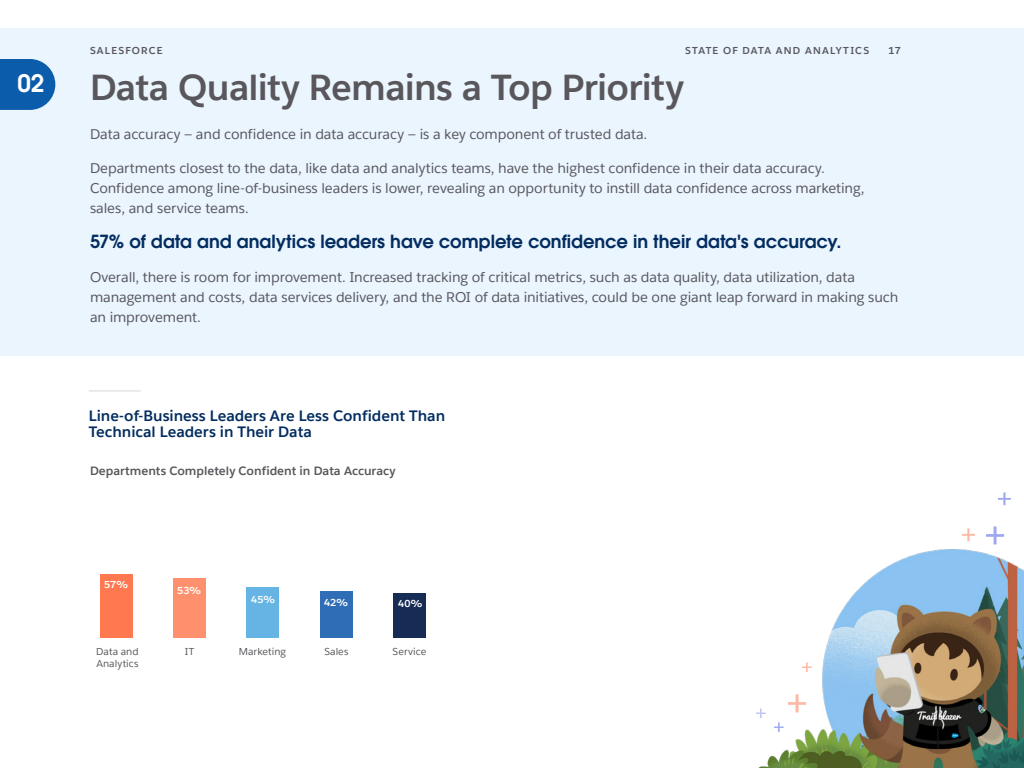
<style>
.page{position:relative;width:1024px;height:768px;background:#fff}
.page>*{position:absolute;margin:0;border:0;box-sizing:border-box;transform-origin:0 0}
.t1{font:700 36px "Salesforce Sans";letter-spacing:-.02em;color:#59575c}
.t2{font:24px "Avant Garde For Salesforce Dm";color:#fff}
.t3{font:18px "Avant Garde For Salesforce Dm";color:#032d60}
.t4{font:700 15px/16px "Salesforce Sans";letter-spacing:-.005em;color:#032d60}
.t5{font:14px/20px "Salesforce Sans";letter-spacing:-.01em;color:#59575c}
.t6{font:700 12px "Salesforce Sans";letter-spacing:-.005em;color:#59575c}
.t7{font:700 10px "Salesforce Sans";letter-spacing:.12em;color:#59575c}
.t8{font:10px/12px "Salesforce Sans";letter-spacing:.005em;color:#59575c}
.t9{font:700 10px "Salesforce Sans";color:#fff}
</style>
<div class="page">
<img style="left:758px;top:505px;width:266px;height:263px">
<svg style="left:788px;top:694px;width:18px;height:18px"></svg>
<svg style="left:986px;top:526px;width:18px;height:18px"></svg>
<svg style="left:962px;top:528px;width:13px;height:13px"></svg>
<svg style="left:998px;top:492px;width:13px;height:13px"></svg>
<svg style="left:802px;top:662px;width:10px;height:10px"></svg>
<svg style="left:774px;top:722px;width:10px;height:10px"></svg>
<svg style="left:756px;top:708px;width:10px;height:10px"></svg>
<div style="left:0;top:28px;width:1024px;height:328px;background:#eaf5fe"></div>
<hr style="left:89px;top:390px;width:52px;height:1px;background:#7a787d">
<svg style="left:0;top:59px;width:55px;height:51px;background:#206ab2"></svg>
<div style="left:320px;top:591px;width:33px;height:47px;background:#2f6db6"></div>
<div style="left:246px;top:587px;width:33px;height:51px;background:#65b4e4"></div>
<div style="left:173px;top:579px;width:33px;height:59px;background:#ff906e"></div>
<div style="left:100px;top:574px;width:33px;height:64px;background:#ff784f"></div>
<div style="left:393px;top:593px;width:33px;height:45px;background:#172c55"></div>
<h2 class="t2" style="left:17px;top:68px;width:28px">02</h2>
<p class="t7" style="left:90px;top:44px;width:74px">SALESFORCE</p>
<p class="t7" style="left:685px;top:44px;width:186px">STATE OF DATA AND ANALYTICS</p>
<p class="t7" style="left:889px;top:44px;width:13px">17</p>
<p class="t7" style="left:716px;top:44px;width:186px">STATE OF DATA AND ANALYTICS</p>
<h1 class="t1" style="left:90px;top:65px;width:595px">Data Quality Remains a Top Priority</h1>
<p class="t5" style="left:90px;top:124px;width:559px">Data accuracy — and confidence in data accuracy — is a key component of trusted data.</p>
<p class="t5" style="left:90px;top:158px;width:776px">Departments closest to the data, like data and analytics teams, have the highest confidence in their data accuracy.<br>Confidence among line-of-business leaders is lower, revealing an opportunity to instill data confidence across marketing, sales, and service teams.</p>
<p class="t3" style="left:90px;top:230px;width:753px">57% of data and analytics leaders have complete confidence in their data's accuracy.</p>
<p class="t5" style="left:90px;top:267px;width:810px">Overall, there is room for improvement. Increased tracking of critical metrics, such as data quality, data utilization, data management and costs, data services delivery, and the ROI of data initiatives, could be one giant leap forward in making such an improvement.</p>
<p class="t4" style="left:89px;top:408px;width:358px">Line-of-Business Leaders Are Less Confident Than<br>Technical Leaders in Their Data</p>
<p class="t6" style="left:90px;top:463px;width:307px">Departments Completely Confident in Data Accuracy</p>
<p class="t9" style="left:104px;top:578px;width:26px">57%</p>
<p class="t8" style="left:96px;top:645px;width:44px">Data and<br>Analytics</p>
<p class="t9" style="left:177px;top:584px;width:26px">53%</p>
<p class="t9" style="left:251px;top:593px;width:26px">45%</p>
<p class="t9" style="left:324px;top:596px;width:26px">42%</p>
<p class="t9" style="left:398px;top:597px;width:26px">40%</p>
<p class="t8" style="left:185px;top:645px;width:11px">IT</p>
<p class="t8" style="left:239px;top:645px;width:49px">Marketing</p>
<p class="t8" style="left:324px;top:645px;width:26px">Sales</p>
<p class="t8" style="left:393px;top:645px;width:35px">Service</p>
</div>
